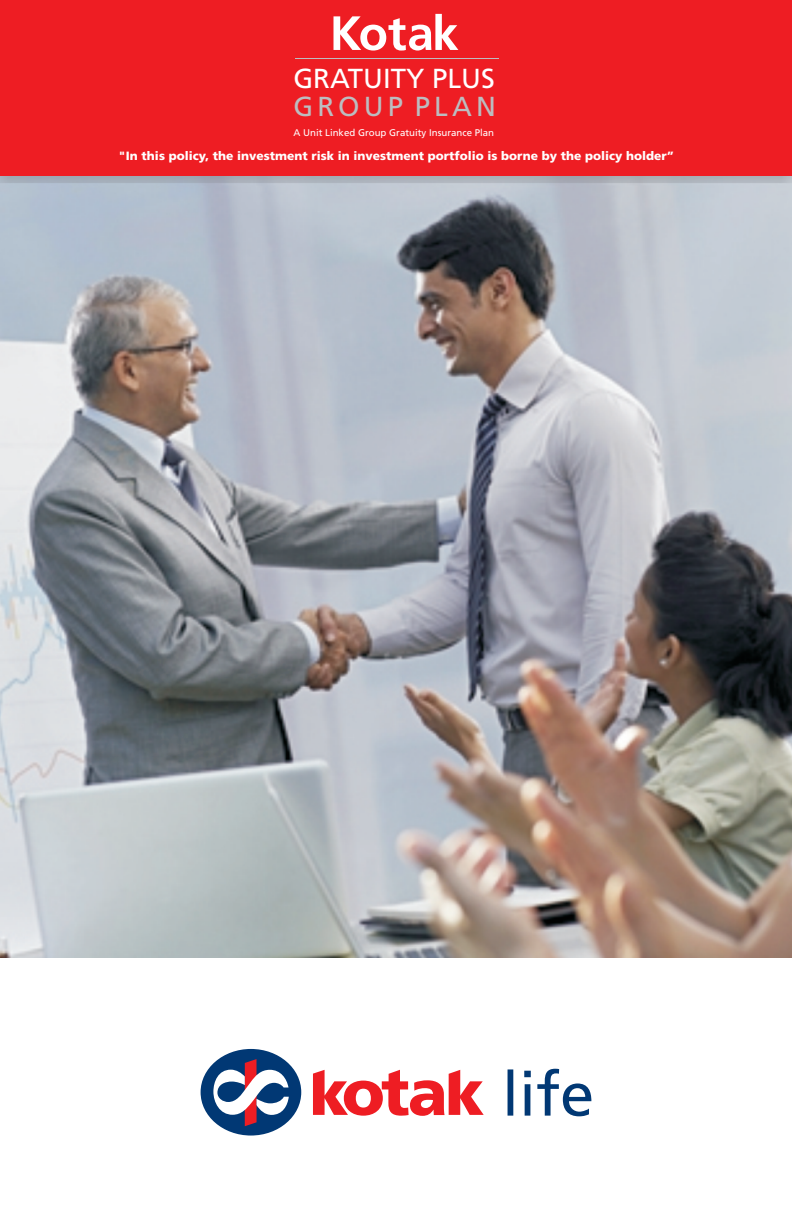
<style>
.page{position:relative;width:792px;height:1224px;background:#fff}
.page>*{position:absolute;margin:0;border:0;box-sizing:border-box;transform-origin:0 0}
.t1{font:27.6px "Frutiger";color:#fff}
.t2{font:27.6px "Frutiger";letter-spacing:.15em;color:#bcbdc0}
.t3{font:900 12px "Frutiger";color:#fff}
.t4{font:9.6px "Frutiger";color:#fff}
</style>
<div class="page">
<img style="left:0;top:175px;width:792px;height:782px">
<img style="left:1px;top:175px;width:791px;height:10px">
<div style="left:0;top:0;width:792px;height:175px;background:#ee1d23"></div>
<hr style="left:295px;top:58px;width:204px;height:1px;background:#bcbdc0">
<svg style="left:334px;top:14px;width:124px;height:37px"></svg>
<svg style="left:313px;top:1070px;width:171px;height:46px"></svg>
<div style="left:201px;top:1049px;width:100px;height:87px;background:#013874;border-radius:50%"></div>
<svg style="left:213px;top:1059px;width:76px;height:67px"></svg>
<svg style="left:508px;top:1069px;width:83px;height:47px"></svg>
<h1 class="t1" style="left:293px;top:67px;width:203px">GRATUITY PLUS</h1>
<h1 class="t2" style="left:293px;top:95px;width:204px">GROUP PLAN</h1>
<p class="t4" style="left:293px;top:129px;width:202px">A Unit Linked Group Gratuity Insurance Plan</p>
<p class="t3" style="left:119px;top:151px;width:557px">"In this policy, the investment risk in investment portfolio is borne by the policy holder”</p>
</div>
